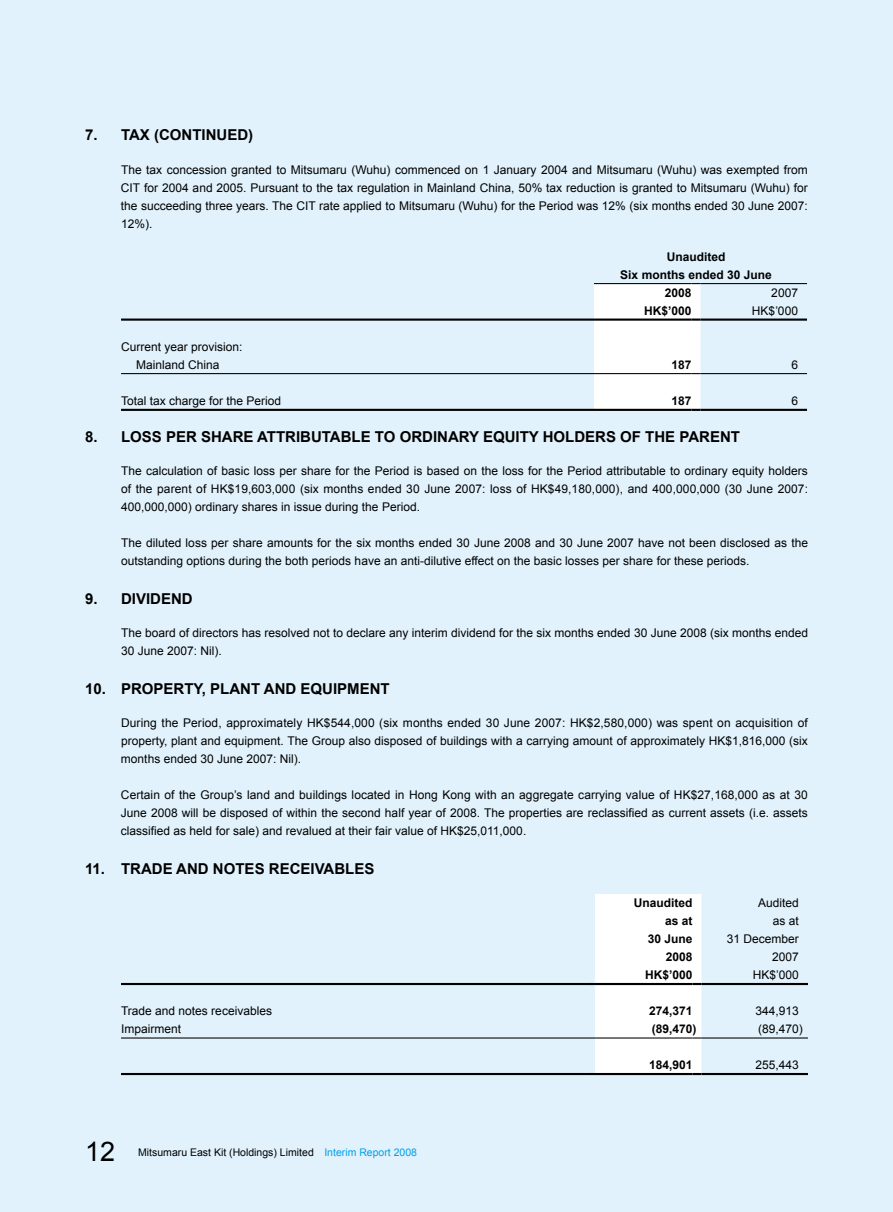
<style>
.page{position:relative;width:893px;height:1212px;background:#e1f2fc}
.page>*{position:absolute;margin:0;border:0;box-sizing:border-box;transform-origin:0 0}
.t1{font:27px "Arial";color:#000}
.t2{font:700 15px "Arial";color:#000}
.t3{font:12px/18px "Arial";color:#000;text-align:justify}
.t4{font:700 12px/18px "Arial";color:#000;text-align:right}
.t5{font:10.5px "Arial";color:#000}
.s1{color:#00a0e9}
</style>
<div class="page">
<hr style="left:121px;top:318px;width:464px;height:3px;background:#000">
<hr style="left:700px;top:318px;width:98px;height:3px;background:#000">
<svg style="left:798px;top:318px;width:9px;height:3px"></svg>
<hr style="left:121px;top:373px;width:464px;height:1px;background:#000">
<hr style="left:700px;top:373px;width:98px;height:1px;background:#000">
<hr style="left:121px;top:409px;width:464px;height:2px;background:#000">
<hr style="left:700px;top:409px;width:98px;height:2px;background:#000">
<svg style="left:798px;top:409px;width:9px;height:2px"></svg>
<svg style="left:585px;top:283px;width:115px;height:128px;background:#f0f1f2"></svg>
<hr style="left:700px;top:283px;width:98px;height:1px;background:#000">
<hr style="left:121px;top:983px;width:465px;height:2px;background:#000">
<hr style="left:701px;top:983px;width:98px;height:2px;background:#000">
<svg style="left:799px;top:983px;width:9px;height:2px"></svg>
<hr style="left:121px;top:1037px;width:465px;height:1px;background:#000">
<hr style="left:701px;top:1037px;width:98px;height:1px;background:#000">
<hr style="left:121px;top:1073px;width:465px;height:2px;background:#000">
<svg style="left:586px;top:894px;width:115px;height:181px;background:#f5f6f7"></svg>
<hr style="left:701px;top:1073px;width:98px;height:2px;background:#000">
<svg style="left:799px;top:1073px;width:9px;height:2px"></svg>
<p class="t2" style="left:85px;top:125px;width:170px">7. TAX (continued)</p>
<p class="t3" style="left:121px;top:161px;width:688px">The tax concession granted to Mitsumaru (Wuhu) commenced on 1 January 2004 and Mitsumaru (Wuhu) was exempted from CIT for 2004 and 2005. Pursuant to the tax regulation in Mainland China, 50% tax reduction is granted to Mitsumaru (Wuhu) for the succeeding three years. The CIT rate applied to Mitsumaru (Wuhu) for the Period was 12% (six months ended 30 June 2007:<br>12%).</p>
<p class="t4" style="left:667px;top:248px;width:60px">Unaudited</p>
<p class="t4" style="left:620px;top:266px;width:153px">Six months ended 30 June</p>
<p class="t4" style="left:665px;top:284px;width:28px">2008</p>
<p class="t3" style="left:771px;top:284px;width:28px">2007</p>
<p class="t4" style="left:644px;top:302px;width:49px">HK$’000</p>
<p class="t3" style="left:752px;top:302px;width:48px">HK$’000</p>
<p class="t3" style="left:136px;top:338px;width:108px;text-indent:-15px">Current year provision:<br>Mainland China</p>
<p class="t4" style="left:671px;top:356px;width:22px">187</p>
<p class="t3" style="left:791px;top:356px;width:8px">6</p>
<p class="t3" style="left:121px;top:392px;width:162px">Total tax charge for the Period</p>
<p class="t4" style="left:671px;top:392px;width:22px">187</p>
<p class="t3" style="left:791px;top:392px;width:8px">6</p>
<p class="t2" style="left:85px;top:427px;width:57px">8. LOSS</p>
<p class="t2" style="left:166px;top:427px;width:555px">PER SHARE ATTRIBUTABLE TO ORDINARY EQUITY HOLDERS OF THE PARENT</p>
<p class="t3" style="left:121px;top:462px;width:688px">The calculation of basic loss per share for the Period is based on the loss for the Period attributable to ordinary equity holders of the parent of HK$19,603,000 (six months ended 30 June 2007: loss of HK$49,180,000), and 400,000,000 (30 June 2007:<br>400,000,000) ordinary shares in issue during the Period.</p>
<p class="t3" style="left:121px;top:534px;width:688px">The diluted loss per share amounts for the six months ended 30 June 2008 and 30 June 2007 have not been disclosed as the outstanding options during the both periods have an anti-dilutive effect on the basic losses per share for these periods.</p>
<p class="t2" style="left:85px;top:589px;width:109px">9. DIVIDEN D</p>
<p class="t3" style="left:121px;top:624px;width:688px">The board of directors has resolved not to declare any interim dividend for the six months ended 30 June 2008 (six months ended<br>30 June 2007: Nil).</p>
<p class="t2" style="left:85px;top:679px;width:286px">10. PROPERTY, PLANT AND EQUIPMENT</p>
<p class="t3" style="left:121px;top:714px;width:688px">During the Period, approximately HK$544,000 (six months ended 30 June 2007: HK$2,580,000) was spent on acquisition of property, plant and equipment. The Group also disposed of buildings with a carrying amount of approximately HK$1,816,000 (six months ended 30 June 2007: Nil).</p>
<p class="t3" style="left:121px;top:786px;width:688px">Certain of the Group’s land and buildings located in Hong Kong with an aggregate carrying value of HK$27,168,000 as at 30<br>June 2008 will be disposed of within the second half year of 2008. The properties are reclassified as current assets (i.e. assets classified as held for sale) and revalued at their fair value of HK$25,011,000.</p>
<p class="t2" style="left:85px;top:859px;width:139px">11. TRADE AND NOTES</p>
<p class="t2" style="left:269px;top:859px;width:96px">RECEIVABLES</p>
<p class="t4" style="left:634px;top:894px;width:60px">Unaudited</p>
<p class="t3" style="left:758px;top:894px;width:42px">Audited</p>
<p class="t4" style="left:648px;top:912px;width:46px">as at<br>30 June<br>2008</p>
<p class="t3" style="left:727px;top:912px;width:74px;text-align:right">as at<br>31 December<br>2007</p>
<p class="t4" style="left:645px;top:966px;width:49px">HK$’000</p>
<p class="t3" style="left:753px;top:966px;width:48px">HK$’000</p>
<p class="t3" style="left:121px;top:1002px;width:152px">Trade and notes receivables</p>
<p class="t4" style="left:649px;top:1002px;width:45px">274,371</p>
<p class="t3" style="left:756px;top:1002px;width:45px">344,913</p>
<p class="t3" style="left:121px;top:1020px;width:62px">Impairment</p>
<p class="t4" style="left:652px;top:1020px;width:46px">(89,470)</p>
<p class="t3" style="left:758px;top:1020px;width:46px">(89,470)</p>
<p class="t4" style="left:649px;top:1056px;width:45px">184,901</p>
<p class="t3" style="left:756px;top:1056px;width:45px">255,443</p>
<h1 class="t1" style="left:85px;top:1133px;width:32px">12</h1>
<p class="t5" style="left:138px;top:1145px;width:280px">Mitsumaru East Kit (Holdings) Limited <span class="s1">Interim Report 2008</span></p>
</div>
